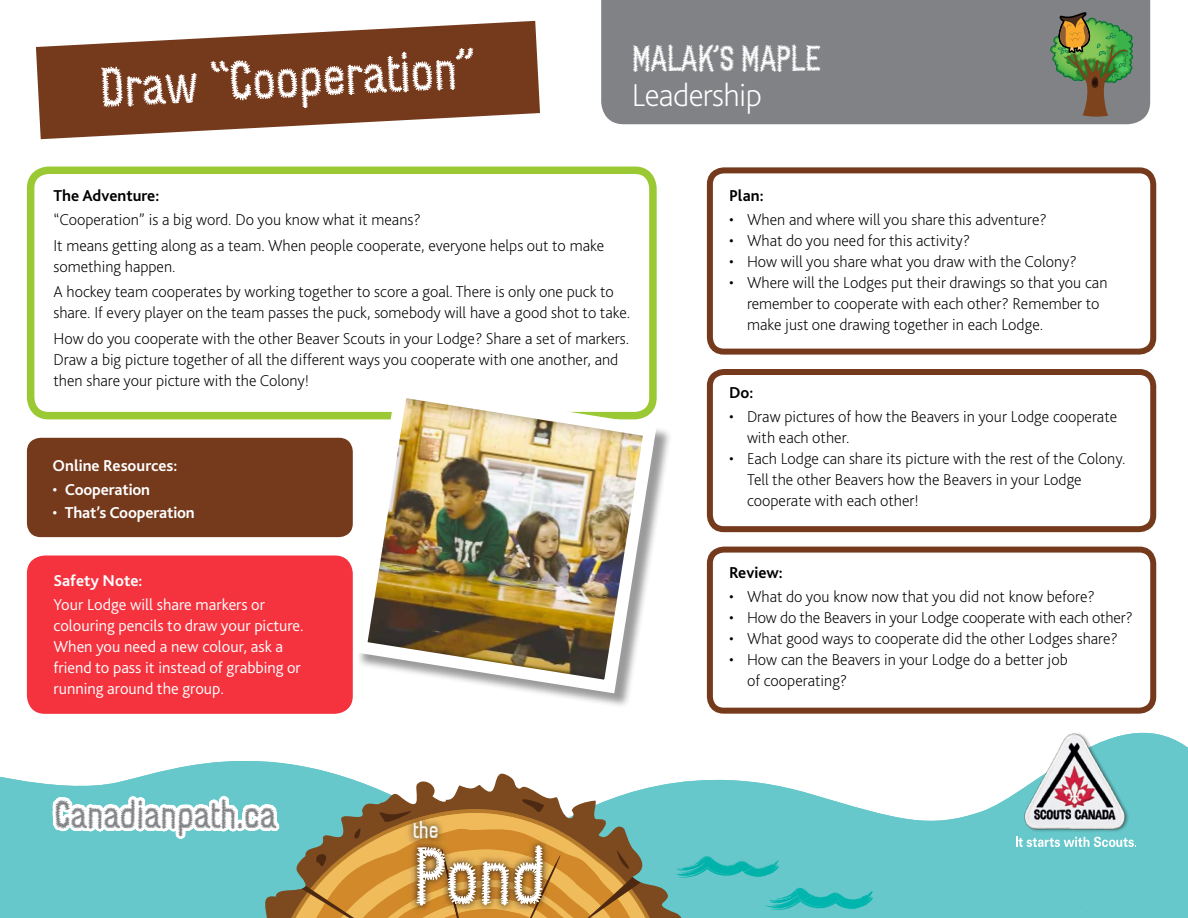
<style>
.page{position:relative;width:1188px;height:918px;background:#fff}
.page>*{position:absolute;margin:0;border:0;box-sizing:border-box;transform-origin:0 0}
.t1{font:79.35px "Conference Call BH Line Two";color:#fff}
.t2{font:55.5px "Conference Call BH Line Two";color:#fff}
.t3{font:39px "Conference Call BH Line Two";color:#808285}
.t4{font:36.15px "Conference Call BH Line Two";letter-spacing:-.02em;color:#fff}
.t5{font:200 33px "Bliss 2";letter-spacing:-.02em;color:#fff}
.t6{font:23.7px "Conference Call BH Line Two";color:#fff}
.t7{font:200 16.5px/21px "Bliss 2";color:#000}
.t8{font:300 16.5px/21px "Bliss 2";color:#fff}
.t9{font:700 16.5px "Bliss 2";letter-spacing:-.01em;color:#fff}
.t10{font:700 16.5px "Bliss 2";color:#000}
.s1{font-weight:300}
</style>
<div class="page">
<div style="left:601px;top:0;width:549px;height:124px;background:#808285"></div>
<svg style="left:26px;top:692px;width:1162px;height:226px;fill:#66c8cb"></svg>
<svg style="left:36px;top:21px;width:504px;height:118px;fill:#75391c"></svg>
<svg style="left:765px;top:888px;width:108px;height:22px;background:#38bfbd"></svg>
<img style="left:744px;top:859px;width:35px;height:14px">
<img style="left:701px;top:855px;width:5px;height:11px">
<div style="left:27px;top:556px;width:326px;height:158px;background:#f5333f;border-radius:18px"></div>
<div style="left:27px;top:167px;width:630px;height:252px;border:8px solid #9ac933;border-radius:18px"></div>
<svg style="left:658px;top:771px;width:43px;height:147px;background:#72ccce"></svg>
<svg style="left:658px;top:811px;width:17px;height:107px;background:#69b4af"></svg>
<svg style="left:0;top:708px;width:658px;height:210px"></svg>
<div style="left:707px;top:167px;width:449px;height:188px;border:6px solid #75391c;border-radius:14px"></div>
<div style="left:707px;top:369px;width:449px;height:163px;border:6px solid #75391c;border-radius:14px"></div>
<div style="left:710px;top:550px;width:443px;height:161px;background:#fff;border-radius:14px"></div>
<div style="left:707px;top:547px;width:449px;height:167px;border:6px solid #75391c;border-radius:14px"></div>
<img style="left:1014px;top:722px;width:121px;height:121px">
<svg style="left:1016px;top:837px;width:118px;height:10px"></svg>
<div style="left:27px;top:438px;width:326px;height:99px;background:#75391c;border-radius:14px"></div>
<div style="left:356px;top:387px;width:316px;height:322px;background:#fff"></div>
<img style="left:347px;top:378px;width:317px;height:322px">
<svg style="left:1050px;top:12px;width:86px;height:105px;background:#718458"></svg>
<h2 class="t2" style="left:98px;top:53px;width:378px;rotate:-3deg">Draw “Cooperation”</h2>
<h3 class="t4" style="left:632px;top:36px;width:190px">MALAK’S MAPLE</h3>
<h3 class="t5" style="left:632px;top:74px;width:132px">Leadership</h3>
<p class="t10" style="left:53px;top:186px;width:107px">The Adventure:</p>
<p class="t7" style="left:53px;top:207px;width:552px;line-height:25.5px">“Cooperation” is a big word. Do you know what it means?<br>It means getting along as a team. When people cooperate, everyone helps out to make</p>
<p class="t7" style="left:53px;top:253px;width:562px;line-height:25.5px">something happen.<br>A hockey team cooperates by working together to score a goal. There is only one puck to</p>
<p class="t7" style="left:53px;top:300px;width:578px;line-height:25.5px">share. If every player on the team passes the puck, somebody will have a good shot to take.<br>How do you cooperate with the other Beaver Scouts in your Lodge? Share a set of markers.</p>
<p class="t7" style="left:53px;top:348px;width:567px">Draw a big picture together of all the different ways you cooperate with one another, and then share your picture with the Colony!</p>
<p class="t9" style="left:53px;top:456px;width:126px">Online Resources:</p>
<p class="t9" style="left:53px;top:480px;width:99px"><span class="s1">•</span> Cooperation</p>
<p class="t9" style="left:53px;top:502px;width:144px"><span class="s1">•</span> That’s Cooperation</p>
<p class="t9" style="left:53px;top:570px;width:91px">Safety Note:</p>
<p class="t8" style="left:53px;top:593px;width:252px">Your Lodge will share markers or colouring pencils to draw your picture.<br>When you need a new colour, ask a friend to pass it instead of grabbing or running around the group.</p>
<h3 class="t3" style="left:54px;top:789px;width:224px">Canadianpath.ca</h3>
<h3 class="t6" style="left:413px;top:815px;width:27px">the</h3>
<h1 class="t1" style="left:413px;top:825px;width:134px">Pond</h1>
<p class="t10" style="left:729px;top:185px;width:36px">Plan:</p>
<p class="t7" style="left:729px;top:209px;width:319px">• When and where will you share this adventure?</p>
<p class="t7" style="left:729px;top:230px;width:243px">• What do you need for this activity?</p>
<p class="t7" style="left:729px;top:251px;width:349px">• How will you share what you draw with the Colony?</p>
<p class="t7" style="left:747px;top:272px;width:362px;text-indent:-18px">• Where will the Lodges put their drawings so that you can remember to cooperate with each other? Remember to make just one drawing together in each Lodge.</p>
<p class="t10" style="left:729px;top:382px;width:26px">Do:</p>
<p class="t7" style="left:747px;top:406px;width:372px;text-indent:-18px">• Draw pictures of how the Beavers in your Lodge cooperate with each other.</p>
<p class="t7" style="left:747px;top:448px;width:380px;text-indent:-18px">• Each Lodge can share its picture with the rest of the Colony.<br>Tell the other Beavers how the Beavers in your Lodge cooperate with each other!</p>
<p class="t10" style="left:729px;top:563px;width:55px">Review:</p>
<p class="t7" style="left:729px;top:586px;width:367px">• What do you know now that you did not know before?</p>
<p class="t7" style="left:729px;top:607px;width:405px">• How do the Beavers in your Lodge cooperate with each other?</p>
<p class="t7" style="left:729px;top:628px;width:390px">• What good ways to cooperate did the other Lodges share?</p>
<p class="t7" style="left:747px;top:649px;width:322px;text-indent:-18px">• How can the Beavers in your Lodge do a better job of cooperating?</p>
</div>
